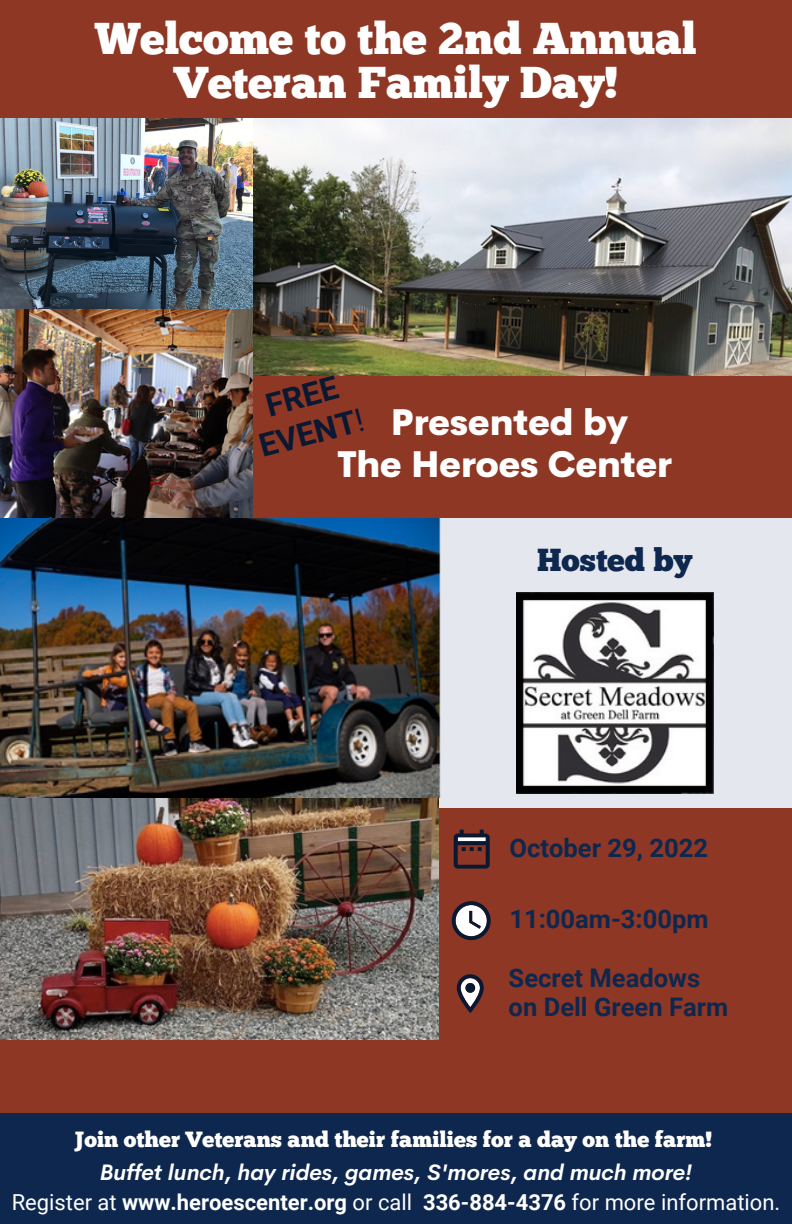
<style>
.page{position:relative;width:792px;height:1224px;background:#8f3725}
.page>*{position:absolute;margin:0;border:0;box-sizing:border-box;transform-origin:0 0}
.t1{font:44.6px/43.6px "Chunk Five";color:#fff;text-align:center}
.t2{font:800 35.8px/42px "Cerebri Sans";color:#fff;text-align:center}
.t3{font:700 31.8px/37.4px "Roboto";color:#0a1931;text-align:center}
.t4{font:31.8px "Chunk Five";color:#0e274e}
.t5{font:700 25.6px/28.6px "Roboto";color:#0e274e}
.t6{font:22px "Roboto";color:#fff}
.t7{font:22px "Chunk Five";color:#fff}
.t8{font:italic 700 22px "Cerebri Sans";color:#fff}
.s1{font-weight:400}
.s2{font-weight:700}
</style>
<div class="page">
<div style="left:0;top:518px;width:792px;height:290px;background:#e4e7ed"></div>
<svg style="left:454px;top:830px;width:36px;height:39px"></svg>
<svg style="left:452px;top:901px;width:39px;height:39px"></svg>
<svg style="left:457px;top:974px;width:27px;height:39px"></svg>
<div style="left:0;top:1113px;width:792px;height:111px;background:#0e274e"></div>
<img style="left:517px;top:593px;width:196px;height:201px">
<img style="left:0;top:797px;width:439px;height:243px">
<img style="left:252px;top:119px;width:540px;height:256px">
<img style="left:0;top:119px;width:253px;height:192px">
<img style="left:0;top:309px;width:252px;height:209px">
<img style="left:0;top:518px;width:440px;height:279px">
<h1 class="t1" style="left:95px;top:21px;width:603px">Welcome to the 2nd Annual<br>Veteran Family Day!</h1>
<h3 class="t3" style="left:246px;top:393px;width:109px;rotate:-15deg">FREE<br>EVENT<span class="s1">!</span></h3>
<h2 class="t2" style="left:337px;top:401px;width:336px">Presented by<br>The Heroes Center</h2>
<h3 class="t4" style="left:537px;top:547px;width:157px">Hosted by</h3>
<p class="t5" style="left:509px;top:834px;width:200px">October 29, 2022</p>
<p class="t5" style="left:509px;top:905px;width:201px">11:00am-3:00pm</p>
<p class="t5" style="left:509px;top:964px;width:221px">Secret Meadows on Dell Green Farm</p>
<p class="t7" style="left:74px;top:1131px;width:640px">Join other Veterans and their families for a day on the farm!</p>
<p class="t8" style="left:100px;top:1158px;width:594px">Buffet lunch, hay rides, games, S'mores, and much more!</p>
<p class="t6" style="left:12px;top:1190px;width:770px">Register at <span class="s2">www.heroescenter.org</span> or call <span class="s2">336-884-4376</span> for more information.</p>
</div>
